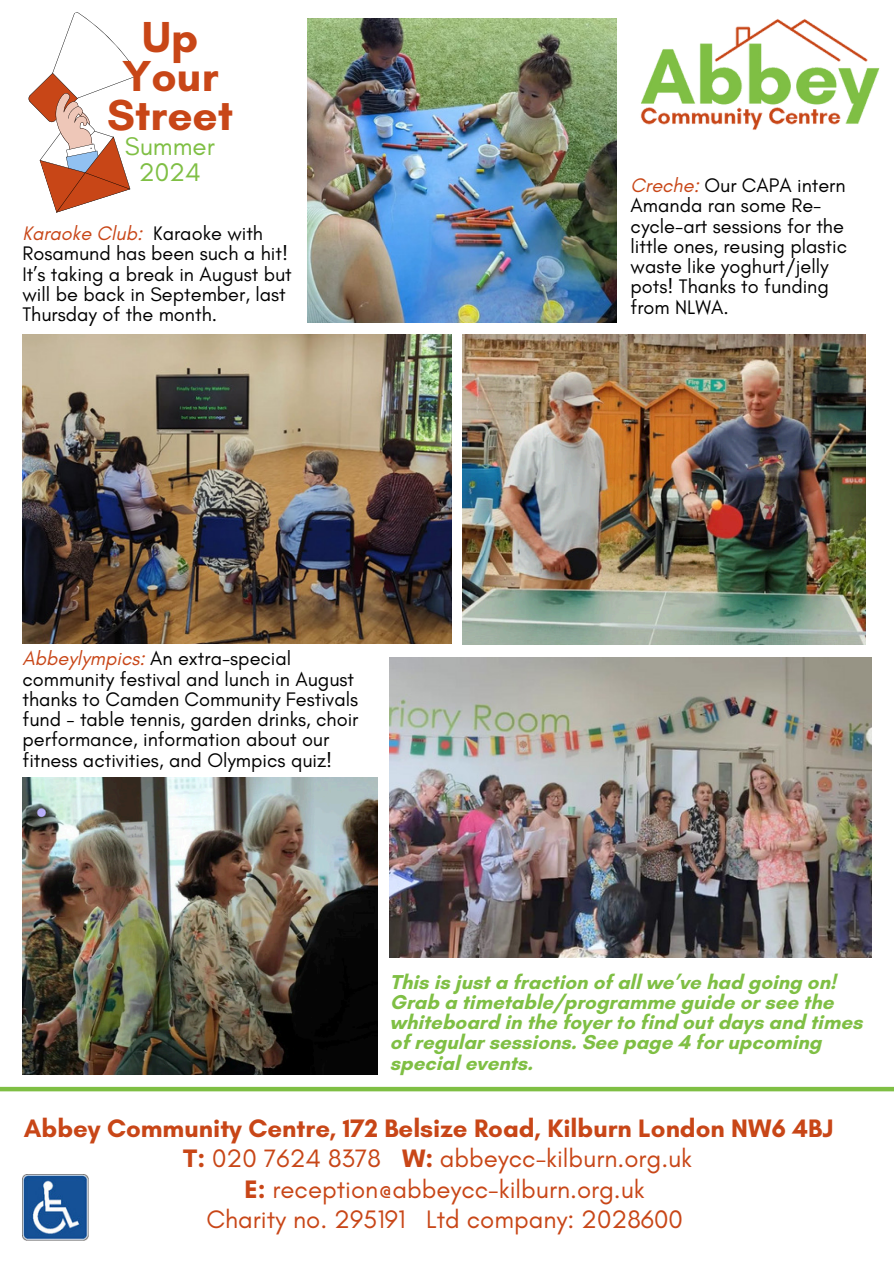
<style>
.page{position:relative;width:894px;height:1264px;background:#fff}
.page>*{position:absolute;margin:0;border:0;box-sizing:border-box;transform-origin:0 0}
.t1{font:700 44.1px/38.8px "Glacial Indifference";color:#c84617;text-align:center}
.t2{font:25.95px/26.1px "Glacial Indifference";color:#7fbf44;text-align:center}
.t3{font:25.8px "Glacial Indifference";color:#c84617}
.t4{font:700 25.8px "Glacial Indifference";color:#c84617}
.t5{font:700 20.4px/20.2px "Glacial Indifference";color:#7fbf44}
.t6{font:19.95px/20.2px "Glacial Indifference";color:#000}
.s1{font-style:italic;color:#c84617}
.s2{font-weight:700}
</style>
<div class="page">
<img style="left:23px;top:1174px;width:66px;height:66px">
<img style="left:640px;top:19px;width:240px;height:111px">
<div style="left:0;top:1086px;width:893px;height:5px;background:#7fbf44"></div>
<svg style="left:29px;top:12px;width:108px;height:201px"></svg>
<img style="left:308px;top:18px;width:308px;height:304px">
<img style="left:23px;top:334px;width:428px;height:310px">
<img style="left:23px;top:777px;width:354px;height:297px">
<img style="left:462px;top:334px;width:403px;height:310px">
<img style="left:390px;top:657px;width:481px;height:300px">
<h1 class="t1" style="left:107px;top:17px;width:127px">Up<br>Your<br>Street</h1>
<h2 class="t2" style="left:125px;top:133px;width:91px">Summer<br>2024</h2>
<p class="t6" style="left:23px;top:223px;width:271px"><span class="s1">Karaoke Club:</span> Karaoke with<br>Rosamund has been such a hit!<br>It’s taking a break in August but will be back in September, last<br>Thursday of the month.</p>
<p class="t6" style="left:630px;top:176px;width:218px"><span class="s1">Creche:</span> Our CAPA intern<br>Amanda ran some Re&shy;cycle-art sessions for the little ones, reusing plastic waste like yoghurt/jelly pots! Thanks to funding from NLWA.</p>
<p class="t6" style="left:23px;top:649px;width:337px"><span class="s1">Abbeylympics:</span> An extra-special community festival and lunch in August thanks to Camden Community Festivals fund - table tennis, garden drinks, choir performance, information about our fitness activities, and Olympics quiz!</p>
<p class="t5" style="left:390px;top:971px;width:474px">This is just a fraction of all we’ve had going on!<br>Grab a timetable/programme guide or see the whiteboard in the foyer to find out days and times of regular sessions. See page 4 for upcoming special events.</p>
<p class="t4" style="left:24px;top:1112px;width:810px">Abbey Community Centre, 172 Belsize Road, Kilburn London NW6 4BJ</p>
<p class="t3" style="left:183px;top:1144px;width:510px"><span class="s2">T:</span> 020 7624 8378 <span class="s2">W:</span> abbeycc-kilburn.org.uk</p>
<p class="t3" style="left:244px;top:1174px;width:401px"><span class="s2">E:</span> reception@abbeycc-kilburn.org.uk</p>
<p class="t3" style="left:206px;top:1205px;width:478px">Charity no. 295191 Ltd company: 2028600</p>
</div>
